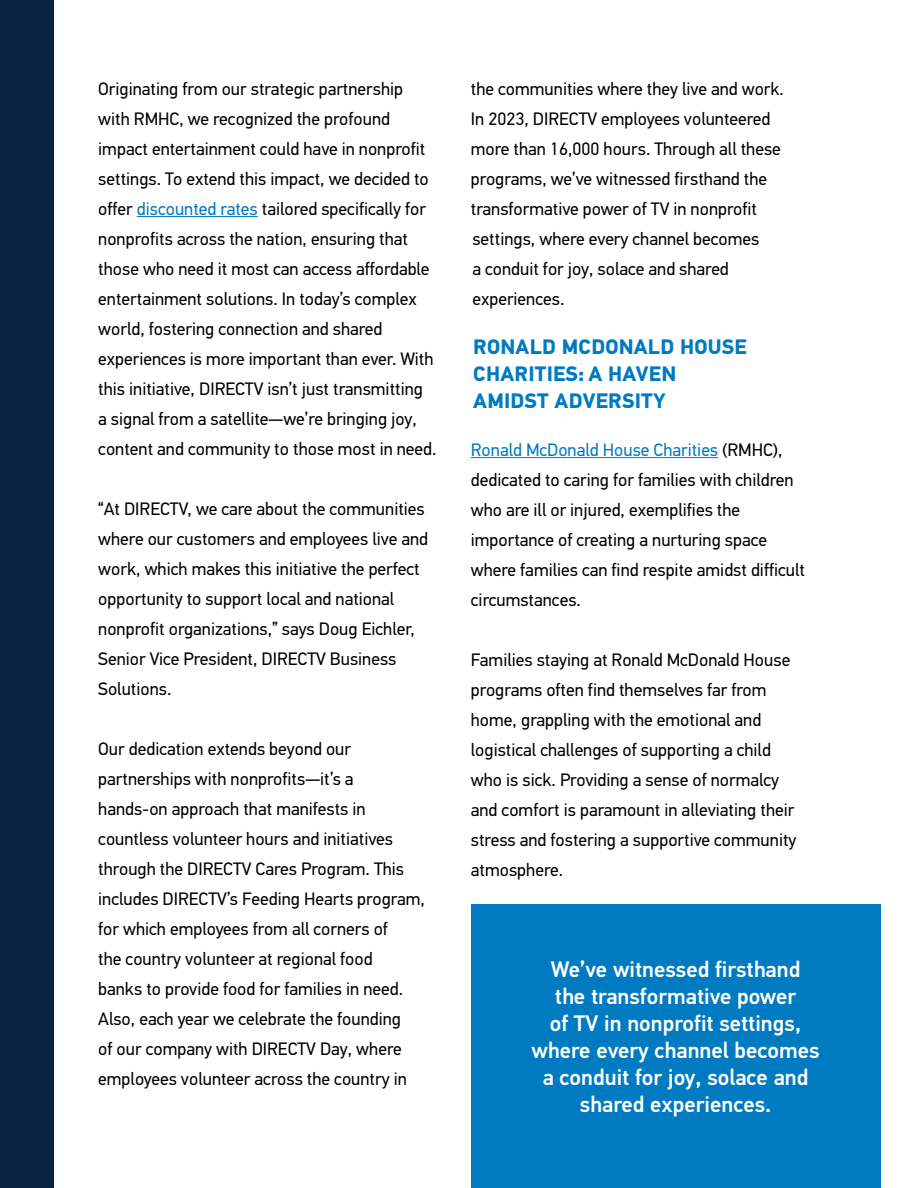
<style>
.page{position:relative;width:918px;height:1188px;background:#fff}
.page>*{position:absolute;margin:0;border:0;box-sizing:border-box;transform-origin:0 0}
.t1{font:500 22.5px/27px "PFDIN Text Pro";color:#fff;text-align:center}
.t2{font:700 21px/27px "PFDIN Text Pro";letter-spacing:.01em;color:#007ac1}
.t3{font:18px/30px "PFDIN Text Pro";color:#000}
.s1{color:#007ac1}
</style>
<div class="page">
<div style="left:0;top:0;width:54px;height:1188px;background:#082341"></div>
<hr style="left:137px;top:216px;width:121px;height:1px;background:#007ac1">
<hr style="left:471px;top:457px;width:247px;height:1px;background:#007ac1">
<div style="left:471px;top:904px;width:409px;height:284px;background:#007ac1"></div>
<p class="t3" style="left:98px;top:74px;width:340px">Originating from our strategic partnership with RMHC, we recognized the profound impact entertainment could have in nonprofit settings. To extend this impact, we decided to offer <span class="s1">discounted rates</span> tailored specifically for nonprofits across the nation, ensuring that those who need it most can access affordable entertainment solutions. In today’s complex world, fostering connection and shared experiences is more important than ever. With this initiative, DIRECTV isn’t just transmitting<br>a signal from a satellite—we’re bringing joy, content and community to those most in need.</p>
<p class="t3" style="left:98px;top:494px;width:331px">“At DIRECTV, we care about the communities where our customers and employees live and work, which makes this initiative the perfect opportunity to support local and national nonprofit organizations,” says Doug Eichler, Senior Vice President, DIRECTV Business Solutions.</p>
<p class="t3" style="left:98px;top:734px;width:328px">Our dedication extends beyond our partnerships with nonprofits—it’s a hands-on approach that manifests in countless volunteer hours and initiatives through the DIRECTV Cares Program. This includes DIRECTV’s Feeding Hearts program, for which employees from all corners of<br>the country volunteer at regional food<br>banks to provide food for families in need.<br>Also, each year we celebrate the founding<br>of our company with DIRECTV Day, where employees volunteer across the country in</p>
<p class="t3" style="left:471px;top:74px;width:315px">the communities where they live and work.<br>In 2023, DIRECTV employees volunteered more than 16,000 hours. Through all these programs, we’ve witnessed firsthand the transformative power of TV in nonprofit settings, where every channel becomes<br>a conduit for joy, solace and shared experiences.</p>
<p class="t2" style="left:473px;top:334px;width:275px">RONALD MCDONALD HOUSE<br>CHARITIES: A HAVEN<br>AMIDST ADVERSITY</p>
<p class="t3" style="left:471px;top:435px;width:336px"><span class="s1">Ronald McDonald House Charities</span> (RMHC), dedicated to caring for families with children who are ill or injured, exemplifies the importance of creating a nurturing space where families can find respite amidst difficult circumstances.</p>
<p class="t3" style="left:471px;top:645px;width:327px">Families staying at Ronald McDonald House programs often find themselves far from home, grappling with the emotional and logistical challenges of supporting a child who is sick. Providing a sense of normalcy and comfort is paramount in alleviating their stress and fostering a supportive community atmosphere.</p>
<p class="t1" style="left:531px;top:956px;width:290px">We’ve witnessed firsthand<br>the transformative power<br>of TV in nonprofit settings, where every channel becomes a conduit for joy, solace and shared experiences.</p>
</div>
